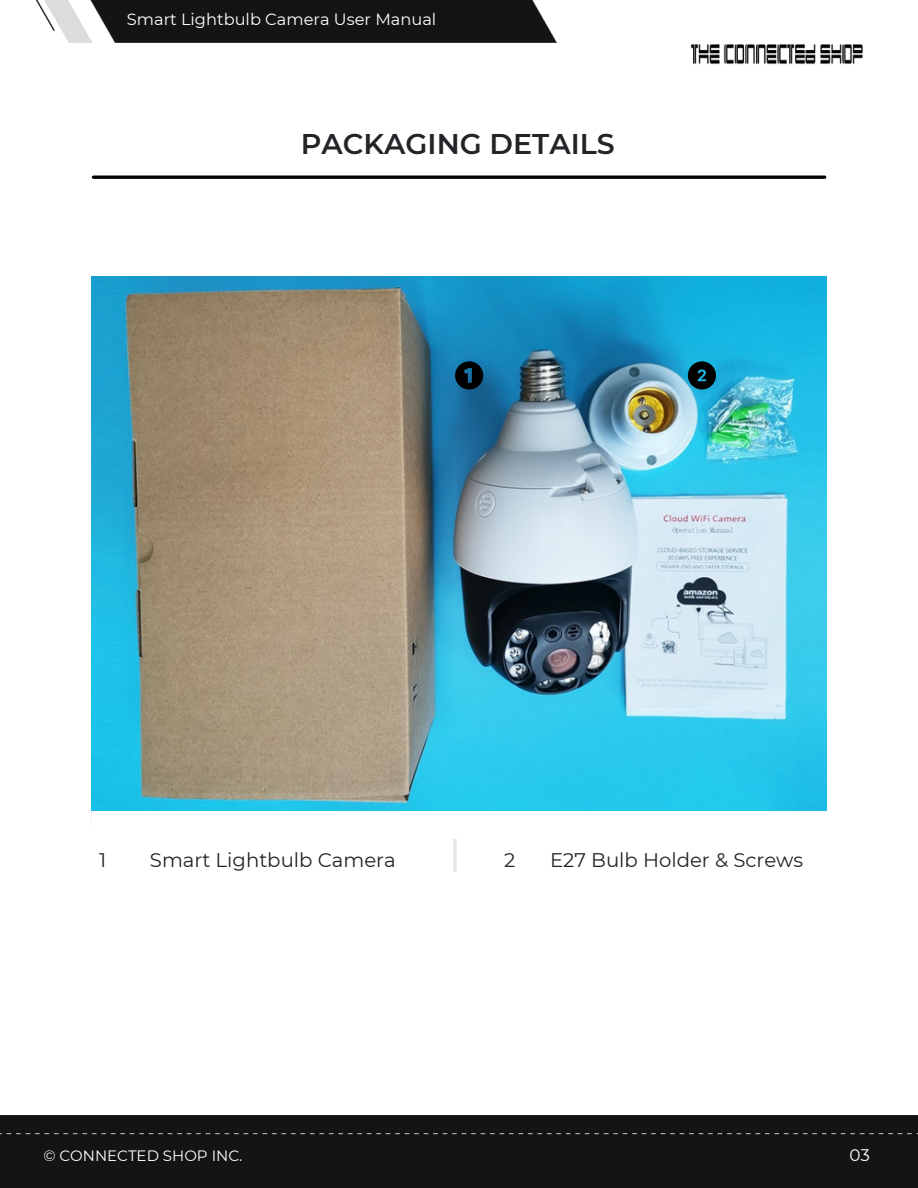
<style>
.page{position:relative;width:918px;height:1188px;background:#fff}
.page>*{position:absolute;margin:0;border:0;box-sizing:border-box;transform-origin:0 0}
.t1{font:600 28.5px "Montserrat";color:#222428}
.t2{font:19.65px "Montserrat";color:#222428}
.t3{font:16.8px "Montserrat";color:#fff}
.t4{font:16.2px "Montserrat";color:#fff}
.t5{font:15px "Montserrat";color:#fff}
</style>
<div class="page">
<img style="left:690px;top:44px;width:173px;height:20px">
<div style="left:0;top:1116px;width:918px;height:72px;background:#141414"></div>
<hr style="left:94px;top:176px;width:731px;height:3px;background:#000">
<img style="left:92px;top:276px;width:734px;height:535px">
<svg style="left:455px;top:361px;width:28px;height:29px"></svg>
<img style="left:36px;top:0;width:520px;height:42px">
<svg style="left:688px;top:361px;width:28px;height:29px"></svg>
<p class="t4" style="left:127px;top:10px;width:311px">Smart Lightbulb Camera User Manual</p>
<p class="t1" style="left:301px;top:126px;width:316px">PACKAGING DETAILS</p>
<p class="t2" style="left:99px;top:848px;width:9px">1</p>
<p class="t2" style="left:150px;top:848px;width:247px">Smart Lightbulb Camera</p>
<p class="t2" style="left:504px;top:848px;width:13px">2</p>
<p class="t2" style="left:550px;top:848px;width:255px">E27 Bulb Holder &amp; Screws</p>
<p class="t5" style="left:43px;top:1147px;width:200px">© CONNECTED SHOP INC.</p>
<p class="t3" style="left:849px;top:1145px;width:22px">03</p>
</div>
